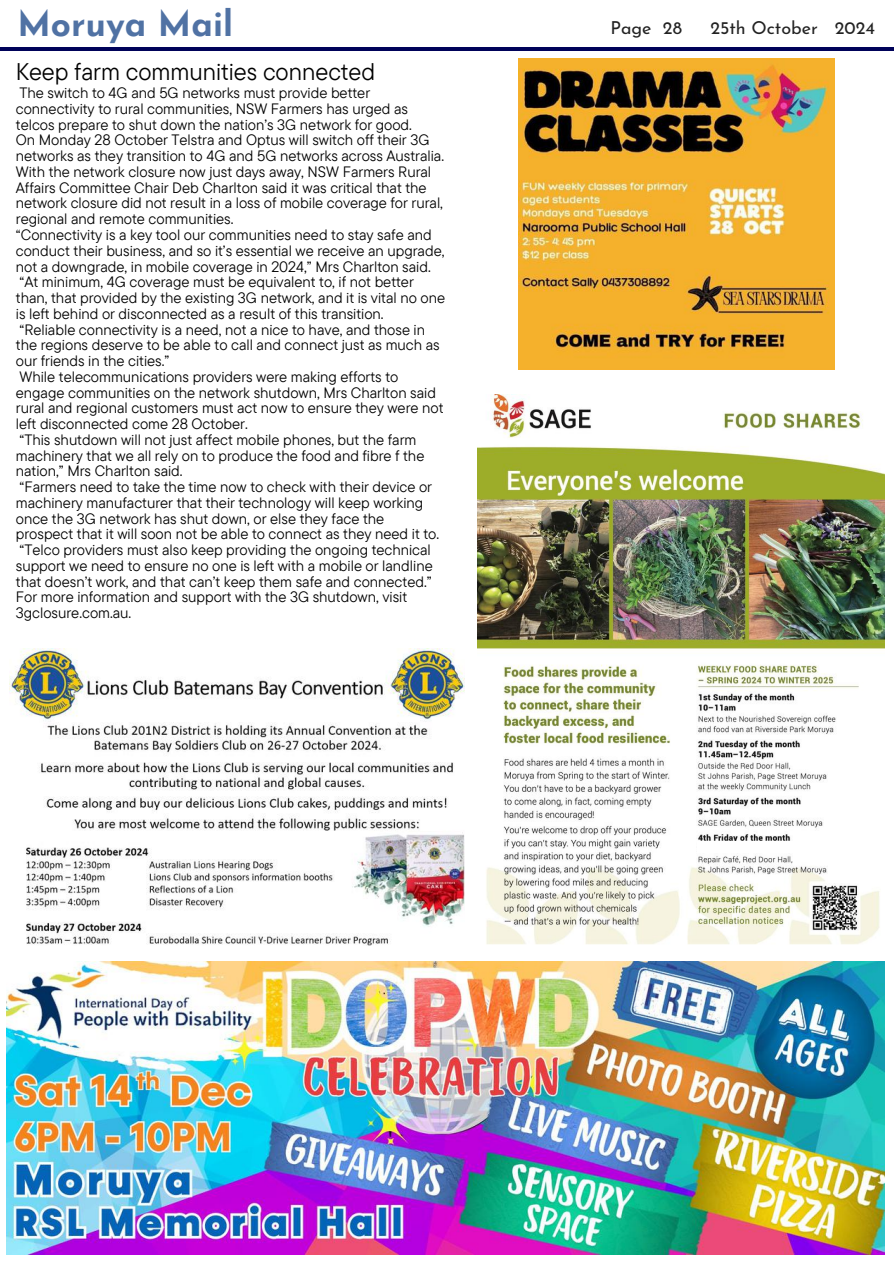
<style>
.page{position:relative;width:894px;height:1264px;background:#fff}
.page>*{position:absolute;margin:0;border:0;box-sizing:border-box;transform-origin:0 0}
.t1{font:700 35.25px "Josefin Sans";color:#5072a4}
.t2{font:24px "TT Commons Pro";color:#000}
.t3{font:17.85px "Josefin Sans";color:#222}
.t4{font:15px/15.8px "TT Commons Pro";color:#000}
</style>
<div class="page">
<hr style="left:0;top:48px;width:893px;height:2px;background:#000259">
<img style="left:478px;top:394px;width:406px;height:551px">
<img style="left:6px;top:961px;width:878px;height:293px">
<img style="left:10px;top:648px;width:454px;height:297px">
<div style="left:697px;top:841px;width:143px;height:11px;background:#fff"></div>
<img style="left:518px;top:59px;width:316px;height:310px">
<h1 class="t1" style="left:17px;top:10px;width:217px">Moruya Mail</h1>
<h2 class="t2" style="left:16px;top:56px;width:361px">Keep farm communities connected</h2>
<p class="t4" style="left:16px;top:85px;width:430px">The switch to 4G and 5G networks must provide better connectivity to rural communities, NSW Farmers has urged as telcos prepare to shut down the nation’s 3G network for good.<br>On Monday 28 October Telstra and Optus will switch off their 3G networks as they transition to 4G and 5G networks across Australia.<br>With the network closure now just days away, NSW Farmers Rural Affairs Committee Chair Deb Charlton said it was critical that the network closure did not result in a loss of mobile coverage for rural, regional and remote communities.<br>“Connectivity is a key tool our communities need to stay safe and conduct their business, and so it’s essential we receive an upgrade, not a downgrade, in mobile coverage in 2024,” Mrs Charlton said. “At minimum, 4G coverage must be equivalent to, if not better than, that provided by the existing 3G network, and it is vital no one is left behind or disconnected as a result of this transition.<br>“Reliable connectivity is a need, not a nice to have, and those in the regions deserve to be able to call and connect just as much as our friends in the cities.”<br>While telecommunications providers were making efforts to engage communities on the network shutdown, Mrs Charlton said rural and regional customers must act now to ensure they were not left disconnected come 28 October.<br>“This shutdown will not just affect mobile phones, but the farm machinery that we all rely on to produce the food and fibre f the nation,” Mrs Charlton said.<br>“Farmers need to take the time now to check with their device or machinery manufacturer that their technology will keep working once the 3G network has shut down, or else they face the prospect that it will soon not be able to connect as they need it to. “Telco providers must also keep providing the ongoing technical support we need to ensure no one is left with a mobile or landline that doesn’t work, and that can’t keep them safe and connected.” For more information and support with the 3G shutdown, visit 3gclosure.com.au.</p>
<p class="t3" style="left:610px;top:21px;width:73px">Page 28</p>
<p class="t3" style="left:710px;top:21px;width:166px">25th October 2024</p>
</div>
